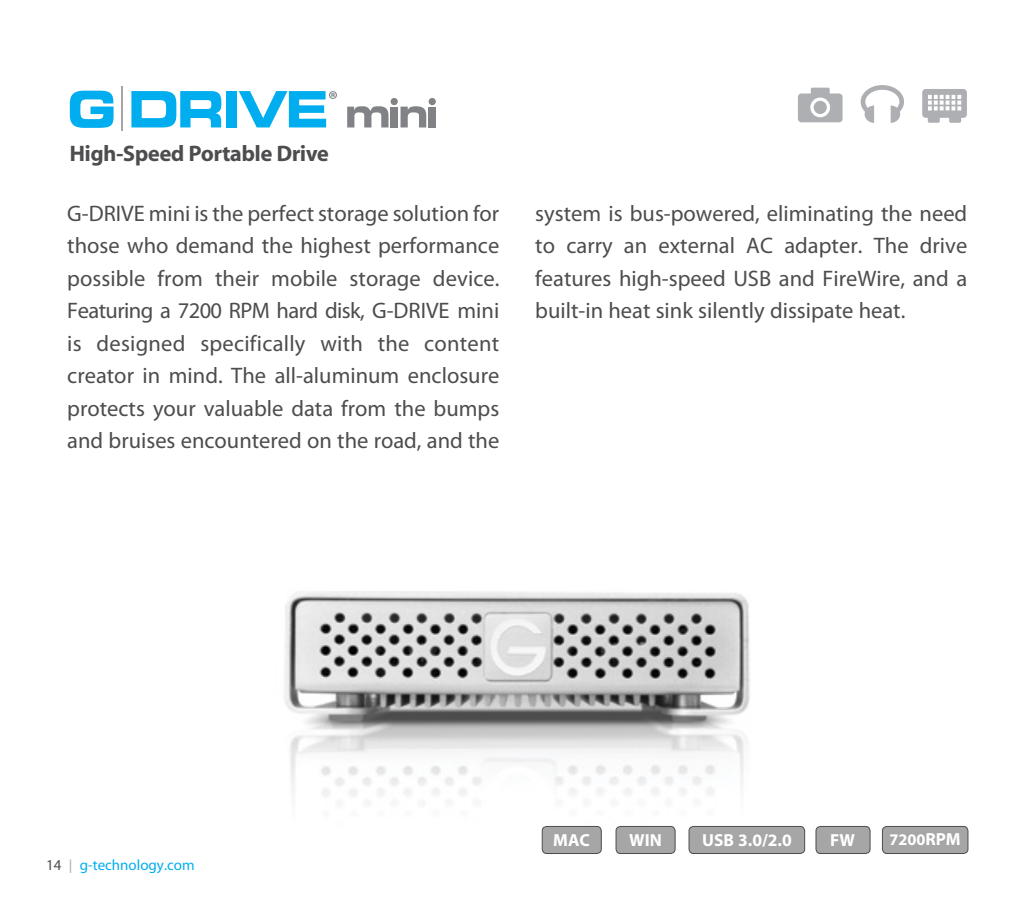
<style>
.page{position:relative;width:1035px;height:900px;background:#fff}
.page>*{position:absolute;margin:0;border:0;box-sizing:border-box;transform-origin:0 0}
.t1{font:22.5px/32.5px "Myriad Pro";color:#4d4d4f;text-align:justify}
.t2{font:22.5px "Myriad Headline";color:#4d4d4f}
.t3{font:700 17.5px "Myriad Pro";color:#fff}
.t4{font:700 16.25px "Myriad Pro";color:#fff}
.t5{font:15px "Myriad Pro";color:#00aeef}
.s1{color:#4d4d4f}
.s2{font-weight:300;font-size:20px;color:#a6a6a7}
.s3{font-size:17.5px}
</style>
<div class="page">
<img style="left:284px;top:591px;width:466px;height:263px">
<svg style="left:70px;top:91px;width:44px;height:37px"></svg>
<svg style="left:131px;top:91px;width:90px;height:36px"></svg>
<div style="left:227px;top:91px;width:10px;height:36px;background:#00aeef"></div>
<svg style="left:347px;top:106px;width:42px;height:21px"></svg>
<div style="left:391px;top:107px;width:7px;height:20px;background:#808285"></div>
<svg style="left:401px;top:106px;width:25px;height:21px"></svg>
<div style="left:429px;top:107px;width:7px;height:20px;background:#808285"></div>
<div style="left:391px;top:98px;width:7px;height:7px;background:#808285;border-radius:50%"></div>
<div style="left:429px;top:98px;width:7px;height:7px;background:#808285;border-radius:50%"></div>
<svg style="left:239px;top:91px;width:98px;height:36px"></svg>
<hr style="left:122px;top:86px;width:1px;height:45px;background:#a6a6a7">
<svg style="left:798px;top:88px;width:45px;height:34px"></svg>
<svg style="left:922px;top:89px;width:45px;height:34px"></svg>
<svg style="left:861px;top:85px;width:43px;height:38px"></svg>
<div style="left:882px;top:826px;width:86px;height:28px;background:#a6a6a7;border-radius:4px"></div>
<div style="left:882px;top:826px;width:86px;height:28px;border:1px solid #4d4d4f;border-radius:4px"></div>
<div style="left:542px;top:826px;width:59px;height:28px;background:#a6a6a7;border-radius:5px"></div>
<div style="left:542px;top:826px;width:60px;height:28px;border:1px solid #4d4d4f;border-radius:5px"></div>
<div style="left:616px;top:826px;width:59px;height:28px;background:#a6a6a7;border-radius:5px"></div>
<div style="left:616px;top:826px;width:60px;height:28px;border:1px solid #4d4d4f;border-radius:5px"></div>
<div style="left:689px;top:826px;width:116px;height:28px;background:#a6a6a7;border-radius:4px"></div>
<div style="left:689px;top:826px;width:116px;height:28px;border:1px solid #4d4d4f;border-radius:4px"></div>
<div style="left:816px;top:826px;width:54px;height:28px;background:#a6a6a7;border-radius:4px"></div>
<div style="left:816px;top:826px;width:54px;height:28px;border:1px solid #4d4d4f;border-radius:4px"></div>
<p class="t2" style="left:70px;top:142px;width:260px">High-Speed Portable Drive</p>
<p class="t1" style="left:67px;top:197px;width:434px">G-DRIVE mini is the perfect storage solution for those who demand the highest performance possible from their mobile storage device.<br>Featuring a 7200 RPM hard disk, G-DRIVE mini is designed specifically with the content creator in mind. The all-aluminum enclosure protects your valuable data from the bumps and bruises encountered on the road, and the</p>
<p class="t1" style="left:535px;top:197px;width:433px">system is bus-powered, eliminating the need to carry an external AC adapter. The drive features high-speed USB and FireWire, and a built-in heat sink silently dissipate heat.</p>
<p class="t5" style="left:46px;top:857px;width:150px"><span class="s1">14</span> <span class="s2">I</span> g-technology.com</p>
<p class="t3" style="left:553px;top:829px;width:38px">MAC</p>
<p class="t3" style="left:629px;top:829px;width:34px">WIN</p>
<p class="t3" style="left:702px;top:829px;width:91px">USB 3.0/2.0</p>
<p class="t3" style="left:830px;top:829px;width:26px">FW</p>
<p class="t4" style="left:889px;top:829px;width:73px">7200<span class="s3">RPM</span></p>
</div>
